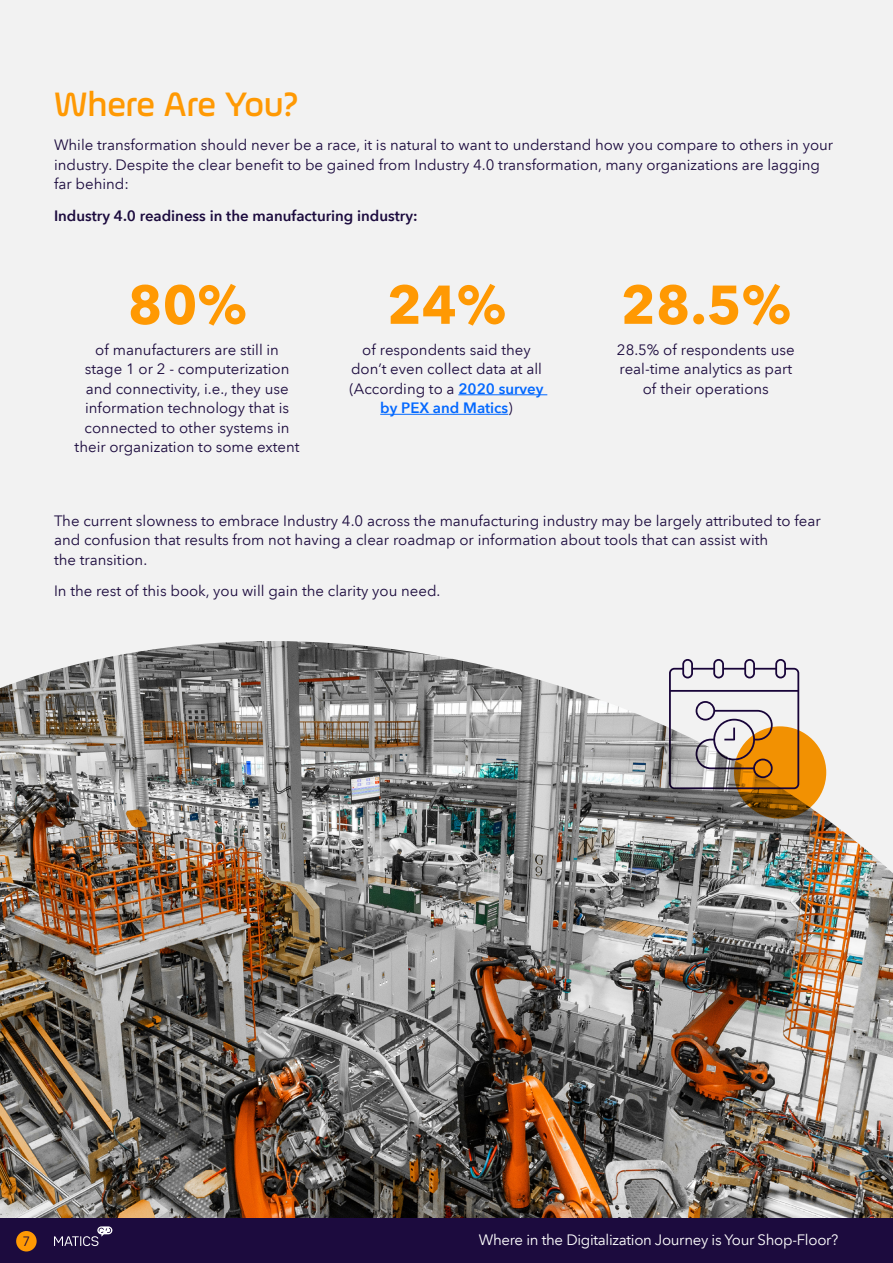
<style>
.page{position:relative;width:893px;height:1263px;background:#f2f2f2}
.page>*{position:absolute;margin:0;border:0;box-sizing:border-box;transform-origin:0 0}
.t1{font:700 54px "Avenir Next LT Pro";color:#ff9903}
.t2{font:500 36px "Ample";color:#ff9903}
.t3{font:15px/19.5px "Avenir Next LT Pro";color:#1c0b3e;text-align:center}
.t4{font:15px "Avenir Next LT Pro";letter-spacing:-.02em;color:#fff}
.t5{font:600 15px "Avenir Next LT Pro";color:#1c0b3e}
.t6{font:13.5px "Avenir Next LT Pro";color:#1c0b3d}
.s1{font-weight:600;color:#0368ff}
</style>
<div class="page">
<img style="left:0;top:641px;width:893px;height:578px">
<svg style="left:734px;top:726px;width:92px;height:93px;fill:#f29102"></svg>
<svg style="left:669px;top:659px;width:130px;height:130px"></svg>
<hr style="left:458px;top:394px;width:89px;height:1px;background:#0368ff">
<hr style="left:380px;top:414px;width:128px;height:1px;background:#0368ff">
<div style="left:0;top:1219px;width:893px;height:44px;background:#1c0b3e"></div>
<div style="left:16px;top:1231px;width:21px;height:20px;background:#ff9903;border-radius:50%"></div>
<svg style="left:54px;top:1226px;width:59px;height:20px"></svg>
<h2 class="t2" style="left:54px;top:82px;width:246px">Where Are You?</h2>
<p class="t3" style="left:54px;top:135px;width:781px;text-align:left">While transformation should never be a race isit, natural to want to understand how you compare to others in your industry. Despite the clear benefit to be gained from Industry 4.0 transformation, many organizations are lagging far behind:</p>
<p class="t5" style="left:54px;top:206px;width:365px">Industry 4.0 readiness in the manufacturing industry:</p>
<h1 class="t1" style="left:128px;top:272px;width:120px">80%</h1>
<p class="t3" style="left:75px;top:340px;width:227px">of manufacturers are still in<br>stage 1 or -2 computerization and connectivity e. i, ., they use information technology that is connected to other systems in their organization to some extent</p>
<h1 class="t1" style="left:387px;top:272px;width:120px">24%</h1>
<p class="t3" style="left:349px;top:340px;width:196px">of respondents said they don t’ even collect data at all (According to a <span class="s1">2020 survey by PEX and Matics</span>(</p>
<h1 class="t1" style="left:621px;top:272px;width:172px">28.5%</h1>
<p class="t3" style="left:617px;top:340px;width:179px">28.5% of respondents use real-time analytics as part of their operations</p>
<p class="t3" style="left:54px;top:511px;width:768px;text-align:left">The current slowness to embrace Industry 4.0 across the manufacturing industry may be largely attributed to fear and confusion that results from not having a clear roadmap or information about tools that can assist with<br>the transition.</p>
<p class="t3" style="left:54px;top:581px;width:388px">In the rest of this book, you will gain the clarity you need.</p>
<p class="t6" style="left:22px;top:1233px;width:9px">7</p>
<p class="t4" style="left:479px;top:1231px;width:361px">Where in the Digitalization Journey is Your Shop-Floor?</p>
</div>
